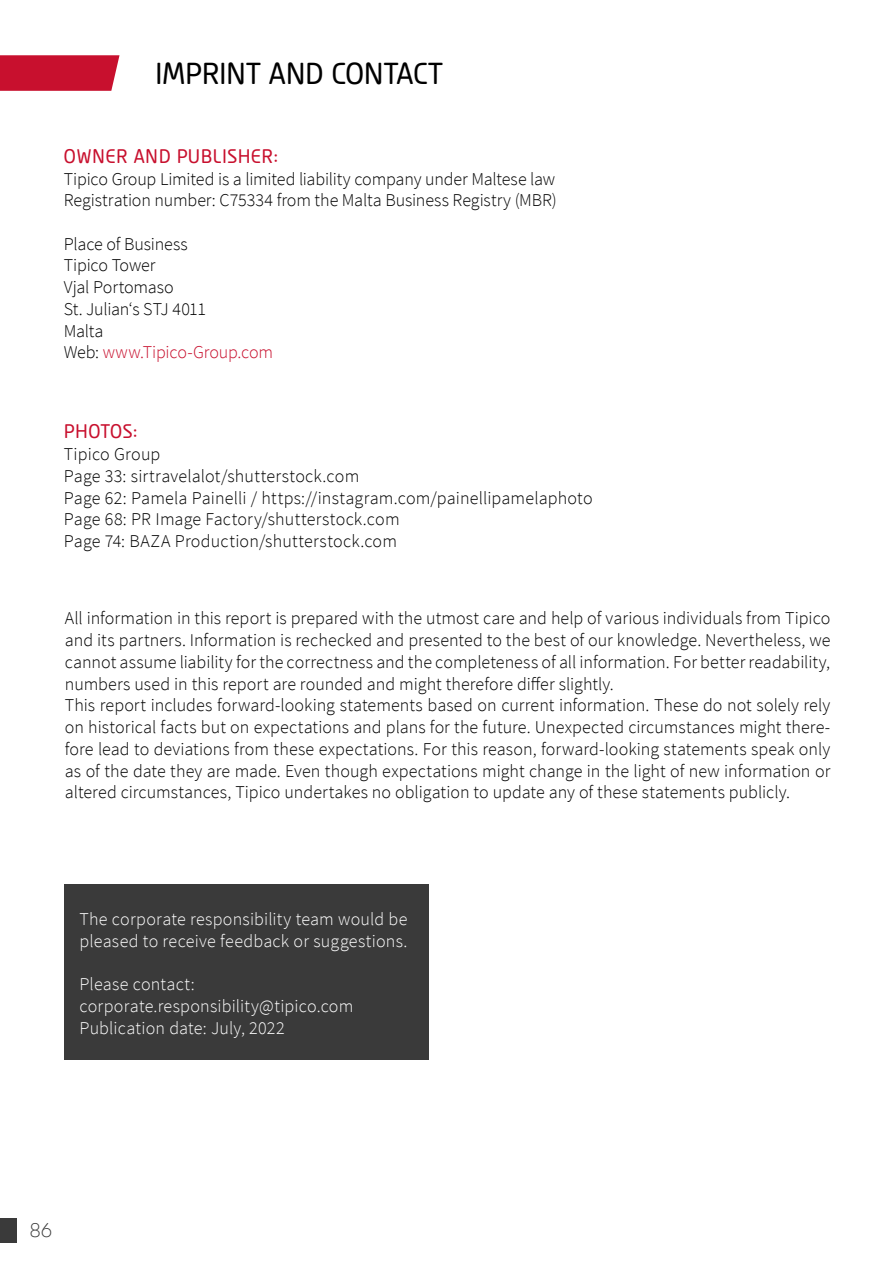
<style>
.page{position:relative;width:893px;height:1263px;background:#fff}
.page>*{position:absolute;margin:0;border:0;box-sizing:border-box;transform-origin:0 0}
.t1{font:27.75px "Tipico";letter-spacing:-.01em;color:#000}
.t2{font:300 18px/21.8px "Source Sans Pro";color:#000}
.t3{font:300 18px/21.8px "Source Sans Pro";letter-spacing:.01em;color:#fff}
.t4{font:18px "Tipico";letter-spacing:.03em;color:#c8102e}
.t5{font:300 18px "Tipico";color:#3a3a3a}
.s1{color:#c8102e}
</style>
<div class="page">
<div style="left:0;top:1218px;width:17px;height:24px;background:#3a3a3a"></div>
<div style="left:64px;top:884px;width:364px;height:176px;background:#3a3a3a"></div>
<svg style="left:0;top:55px;width:120px;height:36px"></svg>
<h1 class="t1" style="left:155px;top:55px;width:289px">IMPRINT AND CONTACT</h1>
<p class="t4" style="left:64px;top:144px;width:216px">OWNER AND PUBLISHER:</p>
<p class="t2" style="left:64px;top:168px;width:494px">Tipico Group Limited is a limited liability company under Maltese law<br>Registration number: C75334 from the Malta Business Registry (MBR)</p>
<p class="t2" style="left:64px;top:233px;width:211px">Place of Business<br>Tipico Tower<br>Vjal Portomaso<br>St. Julian‘s STJ 4011<br>Malta<br>Web: <span class="s1">www.Tipico-Group.com</span></p>
<p class="t4" style="left:64px;top:420px;width:75px">PHOTOS:</p>
<p class="t2" style="left:64px;top:443px;width:530px">Tipico Group<br>Page 33: sirtravelalot/shutterstock.com<br>Page 62: Pamela Painelli / https://instagram.com/painellipamelaphoto Page 68: PR Image Factory/shutterstock.com<br>Page 74: BAZA Production/shutterstock.com</p>
<p class="t2" style="left:65px;top:608px;width:767px">All information in this report is prepared with the utmost care and help of various individuals from Tipico and its partners. Information is rechecked and presented to the best of our knowledge. Nevertheless, we cannot assume liability for the correctness and the completeness of all information. For better readability, numbers used in this report are rounded and might therefore differ slightly.<br>This report includes forward-looking statements based on current information. These do not solely rely on historical facts but on expectations and plans for the future. Unexpected circumstances might there&shy;fore lead to deviations from these expectations. For this reason, forward-looking statements speak only as of the date they are made. Even though expectations might change in the light of new information or altered circumstances, Tipico undertakes no obligation to update any of these statements publicly.</p>
<p class="t3" style="left:80px;top:908px;width:330px">The corporate responsibility team would be pleased to receive feedback or suggestions.</p>
<p class="t3" style="left:80px;top:973px;width:275px">Please contact: corporate.responsibility@tipico.com<br>Publication date: July, 2022</p>
<p class="t5" style="left:29px;top:1219px;width:25px">86</p>
</div>
